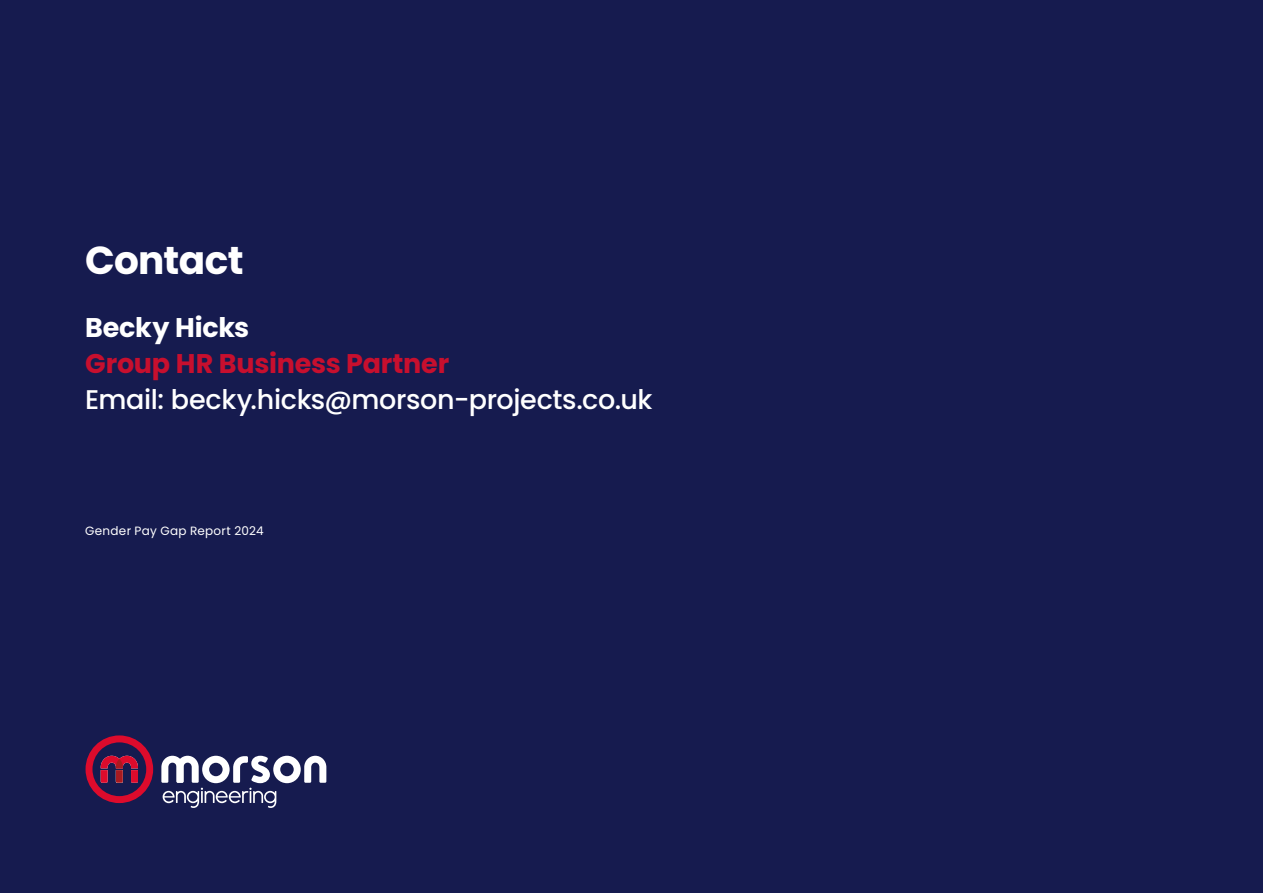
<style>
.page{position:relative;width:1263px;height:893px;background:#161b4f}
.page>*{position:absolute;margin:0;border:0;box-sizing:border-box;transform-origin:0 0}
.t1{font:700 39px "Poppins";letter-spacing:-.015em;color:#fff}
.t2{font:500 27px "Poppins";letter-spacing:-.01em;color:#fff}
.t3{font:700 27px "Poppins";letter-spacing:-.01em;color:#c70f2e}
.t4{font:700 27px "Poppins";letter-spacing:-.005em;color:#fff}
.t5{font:12px "Poppins";letter-spacing:.025em;color:#fff}
</style>
<div class="page">
<svg style="left:86px;top:735px;width:67px;height:68px"></svg>
<svg style="left:161px;top:756px;width:165px;height:52px"></svg>
<h1 class="t1" style="left:85px;top:238px;width:160px">Contact</h1>
<p class="t4" style="left:85px;top:312px;width:166px">Becky Hicks</p>
<p class="t3" style="left:85px;top:348px;width:366px">Group HR Business Partner</p>
<p class="t2" style="left:85px;top:384px;width:569px">Email: becky.hicks@morson-projects.co.uk</p>
<p class="t5" style="left:85px;top:524px;width:180px">Gender Pay Gap Report 2024</p>
</div>
